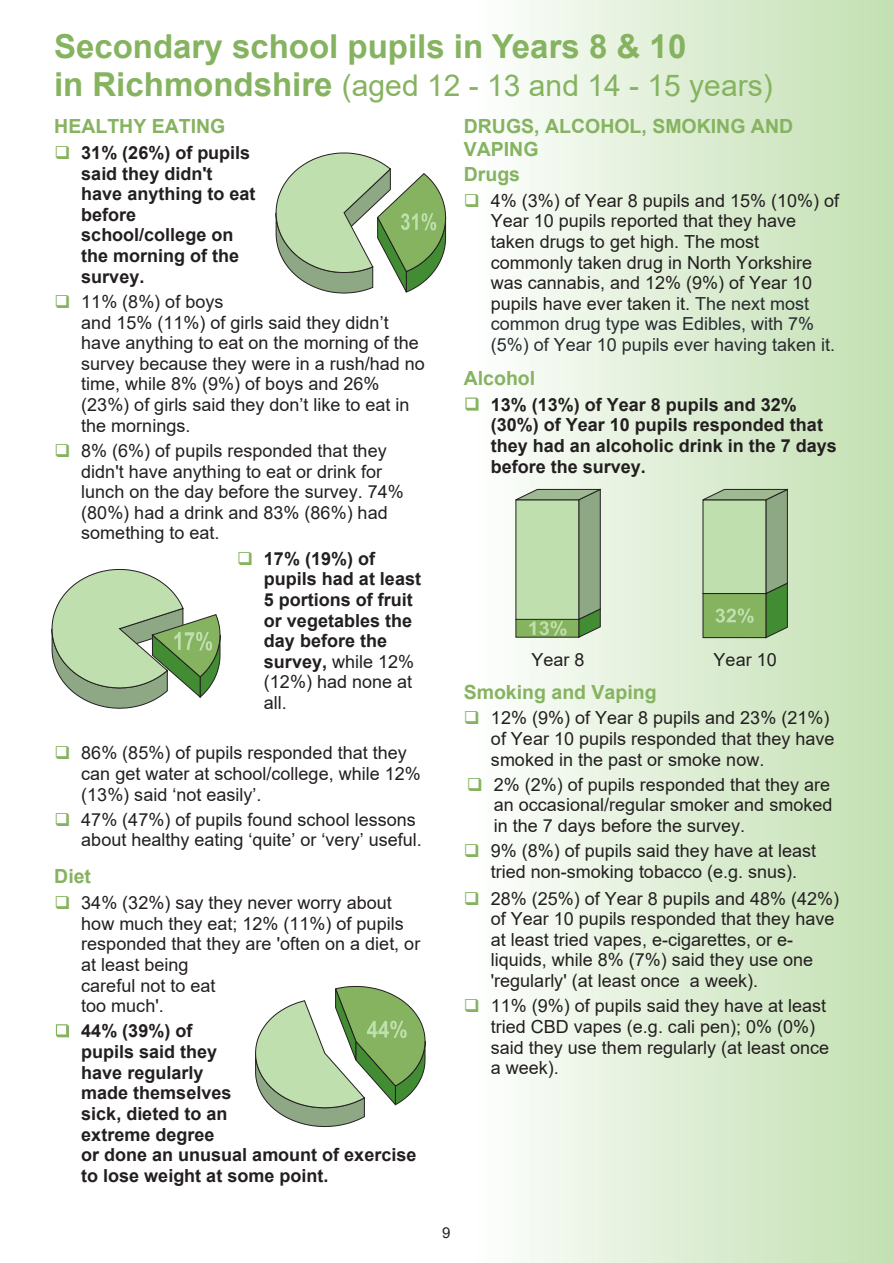
<style>
.page{position:relative;width:893px;height:1263px;background:#fff}
.page>*{position:absolute;margin:0;border:0;box-sizing:border-box;transform-origin:0 0}
.t1{font:700 33px "Arial";color:#85b360}
.t2{font:30px "Arial";color:#85b360}
.t3{font:700 19.5px/22.4px "Arial";color:#85b360}
.t4{font:18px/20.7px "Arial";color:#231f20}
.t5{font:700 18px/20.7px "Arial";color:#231f20}
.t6{font:15px "Arial";color:#231f20}
.s1{font-weight:700;font-size:33px}
.s2{font-weight:400}
.s3{color:#272c31}
</style>
<div class="page">
<div style="left:477px;top:0;width:416px;height:1263px;background:linear-gradient(to right,#fcfefc,#c2dfb1)"></div>
<svg style="left:56px;top:1024px;width:13px;height:13px"></svg>
<svg style="left:465px;top:397px;width:13px;height:14px"></svg>
<svg style="left:513px;top:488px;width:90px;height:150px;background:#a6c197"></svg>
<svg style="left:700px;top:488px;width:90px;height:150px;background:#99b887"></svg>
<svg style="left:275px;top:152px;width:171px;height:142px"></svg>
<svg style="left:51px;top:569px;width:170px;height:140px"></svg>
<svg style="left:255px;top:986px;width:171px;height:141px"></svg>
<svg style="left:477px;top:194px;width:1px;height:13px"></svg>
<svg style="left:477px;top:711px;width:1px;height:13px"></svg>
<svg style="left:477px;top:778px;width:4px;height:13px"></svg>
<svg style="left:477px;top:844px;width:1px;height:13px"></svg>
<svg style="left:477px;top:891px;width:1px;height:13px"></svg>
<svg style="left:477px;top:999px;width:1px;height:13px"></svg>
<h1 class="t1" style="left:54px;top:34px;width:634px">Secondary school pupils in Years 8 &amp; 10</h1>
<h2 class="t2" style="left:54px;top:74px;width:720px"><span class="s1">in Richmondshire</span> (aged 12 - 13 and 14 - 15 years)</h2>
<p class="t3" style="left:54px;top:117px;width:173px">HEALTHY EATING</p>
<p class="t5" style="left:81px;top:144px;width:176px">31% (26%) of pupils said they didn't have anything to eat before school/college on the morning of the survey.</p>
<p class="t4" style="left:81px;top:293px;width:345px">11% (8%) of boys<br>and 15% (11%) of girls said they didn’t have anything to eat on the morning of the survey because they were in a rush/had no time, while 8% (9%) of boys and 26% (23%) of girls said they don’t like to eat in the mornings.</p>
<p class="t4" style="left:81px;top:442px;width:324px">8% (6%) of pupils responded that they didn't have anything to eat or drink for lunch on the day before the survey. 74% (80%) had a drink and 83% (86%) had something to eat.</p>
<p class="t5" style="left:264px;top:550px;width:159px">17% (19%) of pupils had at least<br>5 portions of fruit or vegetables the day before the survey, <span class="s2">while 12% (12%) had none at all.</span></p>
<p class="t4" style="left:81px;top:744px;width:341px">86% (85%) of pupils responded that they can get water at school/college, while 12% (13%) said ‘not easily’.</p>
<p class="t4" style="left:81px;top:811px;width:342px">47% (47%) of pupils found school lessons about healthy eating ‘quite’ or ‘very’ useful.</p>
<p class="t3" style="left:54px;top:867px;width:38px">Diet</p>
<p class="t4" style="left:81px;top:894px;width:341px">34% (32%) say they never worry about how much they eat; 12% (11%) of pupils responded that they are 'often on a diet, or at least being<br>careful not to eat<br>too much'.</p>
<p class="t5" style="left:81px;top:1022px;width:337px">44% (39%) of<br>pupils said they<br>have regularly<br>made themselves<br>sick, dieted to an<br>extreme degree<br>or done an unusual amount of exercise to lose weight at some point.</p>
<p class="t3" style="left:464px;top:117px;width:331px">DRUGS, ALCOHOL, SMOKING AND<br>VAPING</p>
<p class="t3" style="left:464px;top:165px;width:58px">Drugs</p>
<p class="t4" style="left:491px;top:192px;width:350px">4% (3%) of Year 8 pupils and 15% (10%) of Year 10 pupils reported that they have taken drugs to get high. The most commonly taken drug in North Yorkshire was cannabis, and 12% (9%) of Year 10 pupils have ever taken it. <span class="s3">The next most common drug type was Edibles, with 7% (5%) of Year 10 pupils ever having taken it.</span></p>
<p class="t3" style="left:464px;top:369px;width:73px">Alcohol</p>
<p class="t5" style="left:491px;top:396px;width:348px">13% (13%) of Year 8 pupils and 32% (30%) of Year 10 pupils responded that they had an alcoholic drink in the 7 days before the survey.</p>
<p class="t4" style="left:531px;top:651px;width:55px">Year 8</p>
<p class="t4" style="left:714px;top:651px;width:65px">Year 10</p>
<p class="t3" style="left:464px;top:683px;width:194px">Smoking and Vaping</p>
<p class="t4" style="left:491px;top:709px;width:345px">12% (9%) of Year 8 pupils and 23% (21%) of Year 10 pupils responded that they have smoked in the past or smoke now.</p>
<p class="t4" style="left:494px;top:776px;width:340px;text-align:justify">2% (2%) of pupils responded that they are an occasional/regular smoker and smoked in the 7 days before the survey.</p>
<p class="t4" style="left:491px;top:842px;width:327px">9% (8%) of pupils said they have at least tried non-smoking tobacco (e.g. snus).</p>
<p class="t4" style="left:491px;top:889px;width:350px">28% (25%) of Year 8 pupils and 48% (42%) of Year 10 pupils responded that they have at least tried vapes, e-cigarettes, or e&shy;liquids, while 8% (7%) said they use one 'regularly' (at least once a week).</p>
<p class="t4" style="left:491px;top:997px;width:340px">11% (9%) of pupils said they have at least tried CBD vapes (e.g. cali pen); 0% (0%) said they use them regularly (at least once a week).</p>
<p class="t6" style="left:442px;top:1227px;width:10px">9</p>
</div>
